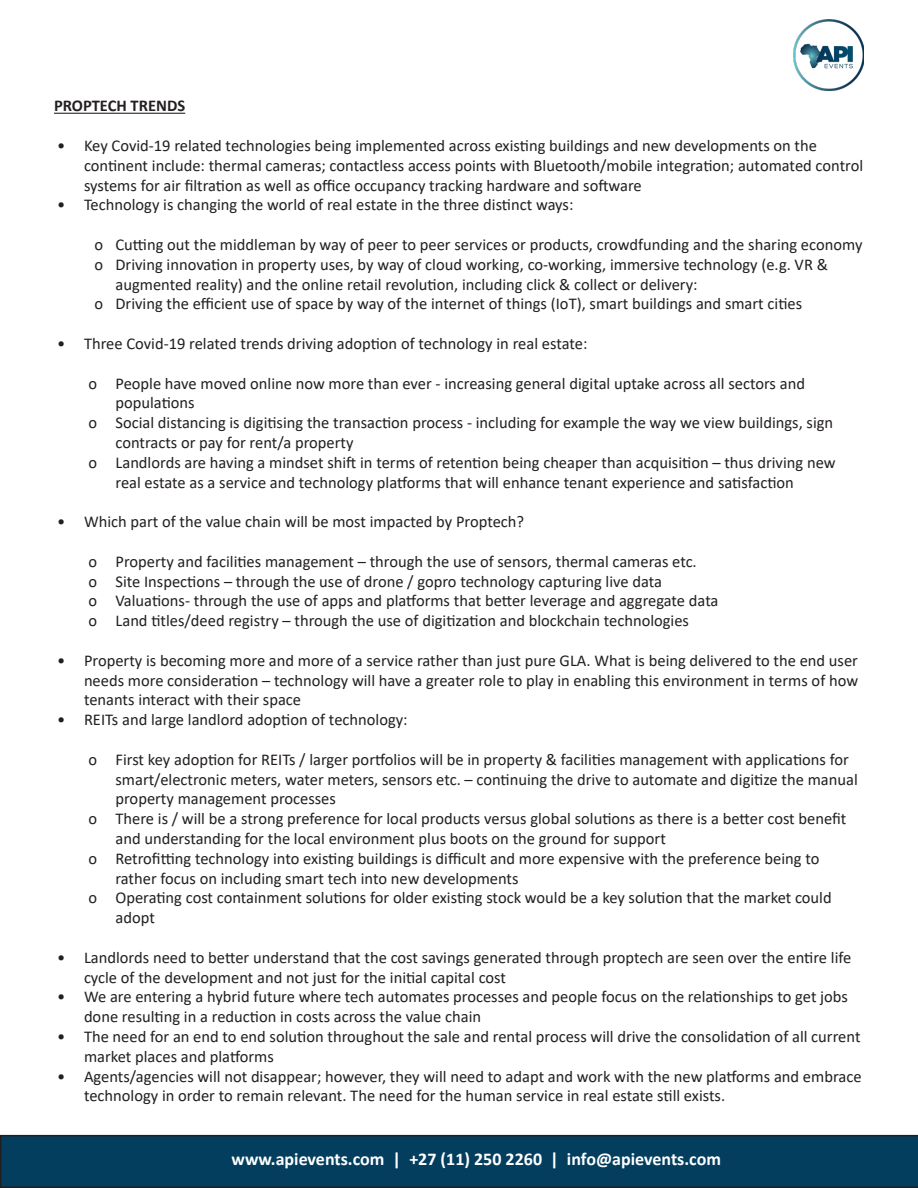
<style>
.page{position:relative;width:918px;height:1188px;background:#fff}
.page>*{position:absolute;margin:0;border:0;box-sizing:border-box;transform-origin:0 0}
.t1{font:700 18px "Calibri";color:#fff}
.t2{font:16.5px/19.8px "Calibri";color:#231f20}
.t3{font:700 16.5px "Calibri";color:#231f20}
</style>
<div class="page">
<svg style="left:0;top:1135px;width:918px;height:53px;background:#053c5b"></svg>
<hr style="left:54px;top:113px;width:131px;height:1px;background:#231f20">
<img style="left:793px;top:20px;width:71px;height:70px">
<p class="t3" style="left:54px;top:94px;width:133px">PROPTECH TRENDS</p>
<p class="t2" style="left:84px;top:135px;width:781px;text-indent:-27px">• Key Covid-19 related technologies being implemented across existing buildings and new developments on the continent include: thermal cameras; contactless access points with Bluetooth/mobile integration; automated control systems for air filtration as well as office occupancy tracking hardware and software</p>
<p class="t2" style="left:57px;top:195px;width:518px">• Technology is changing the world of real estate in the three distinct ways:</p>
<p class="t2" style="left:94px;top:234px;width:769px">o Cutting out the middleman by way of peer to peer services or products, crowdfunding and the sharing economy</p>
<p class="t2" style="left:116px;top:254px;width:714px;text-indent:-21px">o Driving innovation in property uses, by way of cloud working, co-working, immersive technology (e.g. VR &amp; augmented reality) and the online retail revolution, including click &amp; collect or delivery:</p>
<p class="t2" style="left:94px;top:294px;width:709px">o Driving the efficient use of space by way of the internet of things (IoT), smart buildings and smart cities</p>
<p class="t2" style="left:57px;top:333px;width:532px">• Three Covid-19 related trends driving adoption of technology in real estate:</p>
<p class="t2" style="left:116px;top:373px;width:691px;text-indent:-27px">o People have moved online now more than ever - increasing general digital uptake across all sectors and populations</p>
<p class="t2" style="left:116px;top:412px;width:719px;text-indent:-27px">o Social distancing is digitising the transaction process - including for example the way we view buildings, sign contracts or pay for rent/a property</p>
<p class="t2" style="left:116px;top:452px;width:722px;text-indent:-27px">o Landlords are having a mindset shift in terms of retention being cheaper than acquisition – thus driving new real estate as a service and technology platforms that will enhance tenant experience and satisfaction</p>
<p class="t2" style="left:57px;top:511px;width:469px">• Which part of the value chain will be most impacted by Proptech?</p>
<p class="t2" style="left:88px;top:551px;width:610px">o Property and facilities management – through the use of sensors, thermal cameras etc.</p>
<p class="t2" style="left:88px;top:571px;width:575px">o Site Inspections – through the use of drone / gopro technology capturing live data</p>
<p class="t2" style="left:88px;top:591px;width:632px">o Valuations- through the use of apps and platforms that better leverage and aggregate data</p>
<p class="t2" style="left:88px;top:610px;width:602px">o Land titles/deed registry – through the use of digitization and blockchain technologies</p>
<p class="t2" style="left:84px;top:650px;width:776px;text-align:justify;text-indent:-27px">• Property is becoming more and more of a service rather than just pure GLA. What is being delivered to the end user needs more consideration – technology will have a greater role to play in enabling this environment in terms of how tenants interact with their space</p>
<p class="t2" style="left:57px;top:709px;width:352px">• REITs and large landlord adoption of technology:</p>
<p class="t2" style="left:116px;top:749px;width:744px;text-indent:-27px">o First key adoption for REITs / larger portfolios will be in property &amp; facilities management with applications for smart/electronic meters, water meters, sensors etc. – continuing the drive to automate and digitize the manual property management processes</p>
<p class="t2" style="left:116px;top:808px;width:732px;text-indent:-27px">o There is / will be a strong preference for local products versus global solutions as there is a better cost benefit and understanding for the local environment plus boots on the ground for support</p>
<p class="t2" style="left:116px;top:848px;width:706px;text-indent:-27px">o Retrofitting technology into existing buildings is difficult and more expensive with the preference being to rather focus on including smart tech into new developments</p>
<p class="t2" style="left:116px;top:888px;width:718px;text-indent:-27px">o Operating cost containment solutions for older existing stock would be a key solution that the market could adopt</p>
<p class="t2" style="left:84px;top:947px;width:769px;text-indent:-27px">• Landlords need to better understand that the cost savings generated through proptech are seen over the entire life cycle of the development and not just for the initial capital cost</p>
<p class="t2" style="left:84px;top:987px;width:765px;text-indent:-27px">• We are entering a hybrid future where tech automates processes and people focus on the relationships to get jobs done resulting in a reduction in costs across the value chain</p>
<p class="t2" style="left:84px;top:1026px;width:778px;text-indent:-27px">• The need for an end to end solution throughout the sale and rental process will drive the consolidation of all current market places and platforms</p>
<p class="t2" style="left:84px;top:1066px;width:779px;text-indent:-27px">• Agents/agencies will not disappear; however, they will need to adapt and work with the new platforms and embrace technology in order to remain relevant. The need for the human service in real estate still exists.</p>
<p class="t1" style="left:231px;top:1147px;width:491px">www.apievents.com | +27 (11) 250 2260 | info@apievents.com</p>
</div>
